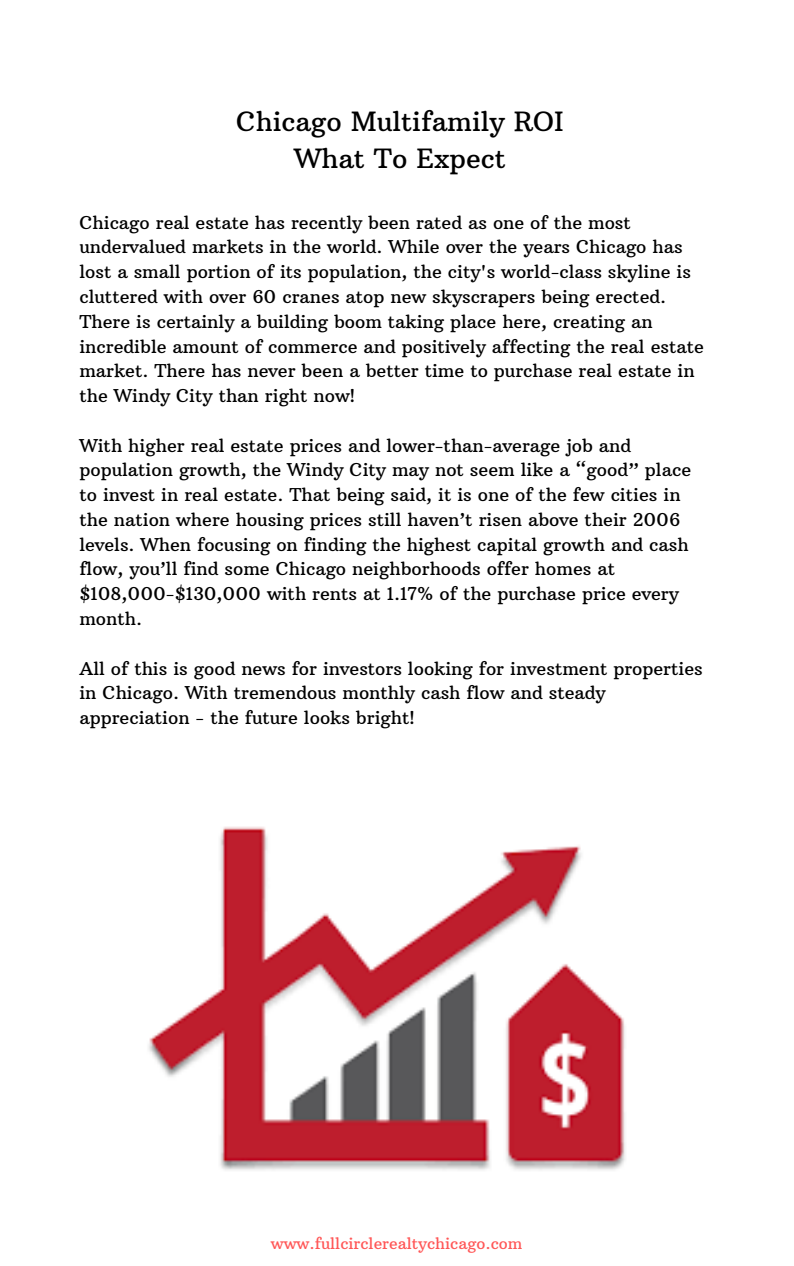
<style>
.page{position:relative;width:794px;height:1266px;background:#fff}
.page>*{position:absolute;margin:0;border:0;box-sizing:border-box;transform-origin:0 0}
.t1{font:27px/37.7px "Arbutus Slab";color:#000;text-align:center}
.t2{font:18px/24.8px "Arbutus Slab";color:#000}
.t3{font:15.75px "Arbutus Slab";color:#ff5757}
.t4{font:15.75px "Arimo";color:#ff5757}
</style>
<div class="page">
<img style="left:148px;top:826px;width:477px;height:344px">
<h1 class="t1" style="left:236px;top:102px;width:329px">Chicago Multifamily ROI<br>What To Expect</h1>
<p class="t2" style="left:79px;top:210px;width:625px">Chicago real estate has recently been rated as one of the most undervalued markets in the world. While over the years Chicago has lost a small portion of its population, the city's world-class skyline is cluttered with over 60 cranes atop new skyscrapers being erected.<br>There is certainly a building boom taking place here, creating an incredible amount of commerce and positively affecting the real estate market. There has never been a better time to purchase real estate in the Windy City than right now!</p>
<p class="t2" style="left:79px;top:433px;width:613px">With higher real estate prices and lower-than-average job and population growth, the Windy City may not seem like a “good” place to invest in real estate. That being said, it is one of the few cities in the nation where housing prices still haven’t risen above their 2006 levels. When focusing on finding the highest capital growth and cash flow, you’ll find some Chicago neighborhoods offer homes at $108,000-$130,000 with rents at 1.17% of the purchase price every month.</p>
<p class="t2" style="left:79px;top:656px;width:624px">All of this is good news for investors looking for investment properties in Chicago. With tremendous monthly cash flow and steady appreciation - the future looks bright!</p>
<p class="t3" style="left:270px;top:1233px;width:253px">www.fullcirclerealtychicago.com</p>
<p class="t4" style="left:308px;top:1236px;width:49px">w.fu lci</p>
<p class="t4" style="left:386px;top:1236px;width:123px">ealtychicago.com</p>
</div>
